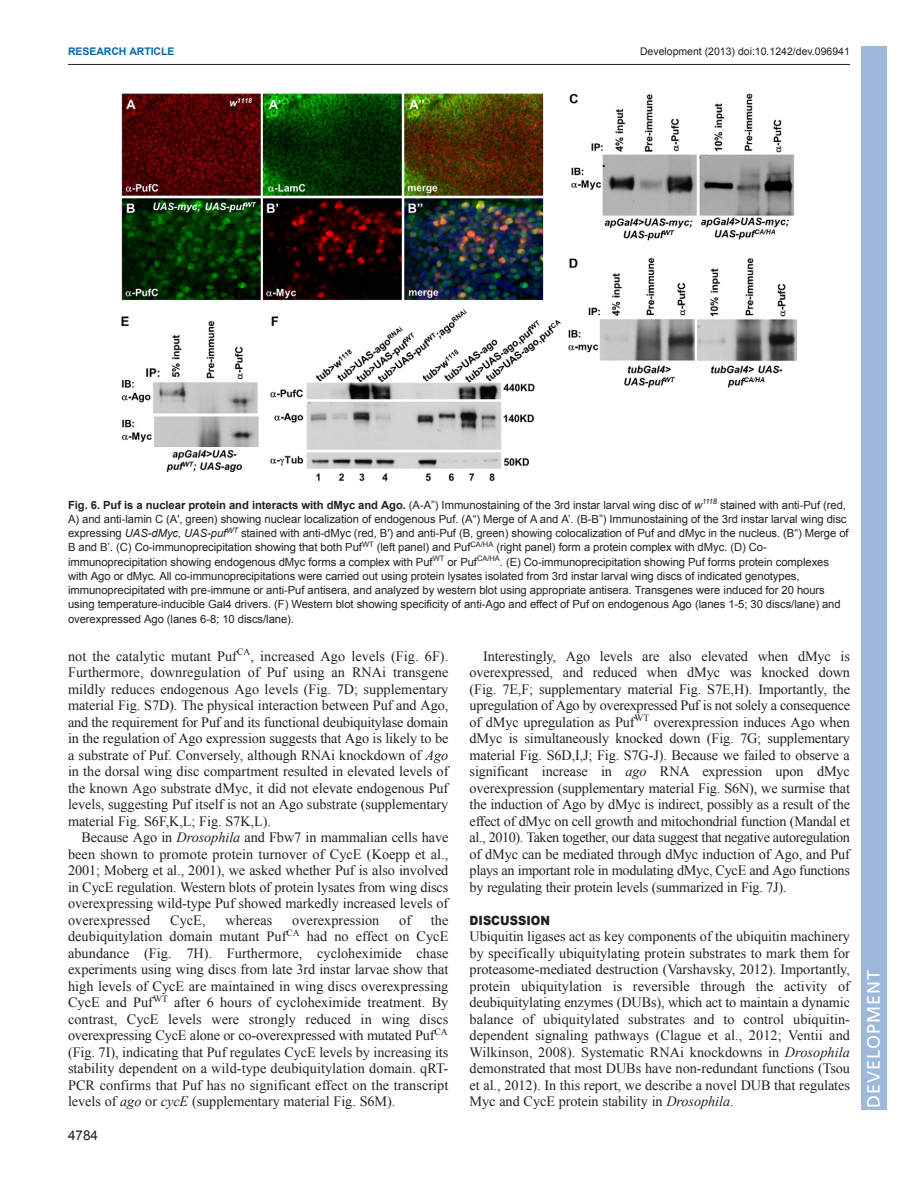
<style>
.page{position:relative;width:918px;height:1188px;background:#fff}
.page>*{position:absolute;margin:0;border:0;box-sizing:border-box;transform-origin:0 0}
.t1{font:18px "Frutiger LT Std";letter-spacing:.055em;color:#fff}
.t2{font:14.25px/16.5px "Times New Roman";letter-spacing:-.005em;color:#231f20;text-align:justify}
.t3{font:13.5px "Arial";color:#231f20}
.t4{font:900 12.75px "Arial";color:#231f20;scale:.9 1}
.t5{font:11.25px/14.2px "Arial";letter-spacing:-.005em;color:#231f20}
.t6{font:10.5px "Arial";color:#231f20}
.t7{font:700 10.5px "Arial";letter-spacing:-.005em;color:#0166b3}
.s1{font-weight:700}
.s2{font-style:italic}
</style>
<div class="page">
<hr style="left:68px;top:64px;width:782px;height:1px;background:#231f20">
<img style="left:121px;top:93px;width:676px;height:389px">
<div style="left:861px;top:46px;width:25px;height:1064px;background:#9cb9db"></div>
<p class="t7" style="left:68px;top:45px;width:108px">RESEARCH ARTICLE</p>
<p class="t6" style="left:640px;top:45px;width:211px">Development (2013) doi:10.1242/dev.096941</p>
<p class="t5" style="left:68px;top:498px;width:782px"><span class="s1">Fig. 6. Puf is a nuclear protein and interacts with dMyc and Ago.</span> (A-A”) Immunostaining of the 3rd instar larval wing disc of <span class="s2">w</span><sup>1118</sup> stained with anti-Puf (red, A) and anti-lamin C (A′, green) showing nuclear localization of endogenous Puf. (A“) Merge of A and A’. (B-B”) Immunostaining of the 3rd instar larval wing disc expressing <span class="s2">UAS-dMyc, UAS-puf</span><sup>WT</sup> stained with anti-dMyc (red, B′) and anti-Puf (B, green) showing colocalization of Puf and dMyc in the nucleus. (B“) Merge of B and B’. (C) Co-immunoprecipitation showing that both Puf<sup>WT</sup> (left panel) and Puf<sup>CA/HA</sup> (right panel) form a protein complex with dMyc. (D) Co&shy;immunoprecipitation showing endogenous dMyc forms a complex with Puf<sup>WT</sup> or Puf<sup>CA/HA</sup>. (E) Co-immunoprecipitation showing Puf forms protein complexes with Ago or dMyc. All co-immunoprecipitations were carried out using protein lysates isolated from 3rd instar larval wing discs of indicated genotypes, immunoprecipitated with pre-immune or anti-Puf antisera, and analyzed by western blot using appropriate antisera. Transgenes were induced for 20 hours using temperature-inducible Gal4 drivers. (F) Western blot showing specificity of anti-Ago and effect of Puf on endogenous Ago (lanes 1-5; 30 discs/lane) and overexpressed Ago (lanes 6-8; 10 discs/lane).</p>
<p class="t2" style="left:68px;top:648px;width:382px">not the catalytic mutant Puf<sup>CA</sup>, increased Ago levels (Fig. 6F).<br>Furthermore, downregulation of Puf using an RNAi transgene mildly reduces endogenous Ago levels (Fig. 7D; supplementary material Fig. S7D). The physical interaction between Puf and Ago, and the requirement for Puf and its functional deubiquitylase domain in the regulation of Ago expression suggests that Ago is likely to be a substrate of Puf. Conversely, although RNAi knockdown of <span class="s2">Ago </span>in the dorsal wing disc compartment resulted in elevated levels of the known Ago substrate dMyc, it did not elevate endogenous Puf levels, suggesting Puf itself is not an Ago substrate (supplementary material Fig. S6F,K,L; Fig. S7K,L).</p>
<p class="t2" style="left:68px;top:829px;width:382px;text-indent:13px">Because Ago in <span class="s2">Drosophila</span> and Fbw7 in mammalian cells have been shown to promote protein turnover of CycE (Koepp et al., 2001; Moberg et al., 2001), we asked whether Puf is also involved in CycE regulation. Western blots of protein lysates from wing discs overexpressing wild-type Puf showed markedly increased levels of overexpressed</p>
<p class="t2" style="left:68px;top:912px;width:382px;text-indent:363px">the deubiquitylation domain mutant Puf<sup>CA</sup> had no effect on CycE abundance (Fig. 7H). Furthermore, cycloheximide chase experiments using wing discs from late 3rd instar larvae show that high levels of CycE are maintained in wing discs overexpressing CycE and Puf<sup>WT</sup> after 6 hours of cycloheximide treatment. By contrast, CycE levels were strongly reduced in wing discs overexpressing CycE alone or co-overexpressed with mutated Puf<sup>CA </sup>(Fig. 7I), indicating that Puf regulates CycE levels by increasing its stability dependent on a wild-type deubiquitylation domain. qRT-PCR confirms that Puf has no significant effect on the transcript levels of <span class="s2">ago</span> or <span class="s2">cycE</span> (supplementary material Fig. S6M).</p>
<p class="t2" style="left:170px;top:912px;width:37px">CycE,</p>
<p class="t2" style="left:225px;top:912px;width:49px">whereas</p>
<p class="t2" style="left:292px;top:912px;width:89px">overexpression</p>
<p class="t2" style="left:399px;top:912px;width:13px">of</p>
<p class="t3" style="left:68px;top:1128px;width:32px">4784</p>
<p class="t2" style="left:470px;top:648px;width:382px;text-indent:13px">Interestingly, Ago levels are also elevated when dMyc is overexpressed, and reduced when dMyc was knocked down (Fig. 7E,F; supplementary material Fig. S7E,H). Importantly, the upregulation of Ago by overexpressed Puf is not solely a consequence of dMyc upregulation as Puf<sup>WT</sup> overexpression induces Ago when dMyc is simultaneously knocked down (Fig. 7G; supplementary material Fig. S6D,I,J; Fig. S7G-J). Because we failed to observe a significant increase in <span class="s2">ago</span> RNA expression upon dMyc overexpression (supplementary material Fig. S6N), we surmise that the induction of Ago by dMyc is indirect, possibly as a result of the effect of dMyc on cell growth and mitochondrial function (Mandal et al., 2010). Taken together, our data suggest that negative autoregulation of dMyc can be mediated through dMyc induction of Ago, and Puf plays an important role in modulating dMyc, CycE and Ago functions by regulating their protein levels (summarized in Fig. 7J).</p>
<p class="t4" style="left:470px;top:911px;width:91px">DISCUSSION</p>
<p class="t2" style="left:470px;top:928px;width:382px">Ubiquitin ligases act as key components of the ubiquitin machinery by specifically ubiquitylating protein substrates to mark them for proteasome-mediated destruction (Varshavsky, 2012). Importantly, protein ubiquitylation is reversible through the activity of deubiquitylating enzymes (DUBs), which act to maintain a dynamic balance of ubiquitylated substrates and to control ubiquitin&shy;dependent signaling pathways (Clague et al., 2012; Ventii and Wilkinson, 2008). Systematic RNAi knockdowns in <span class="s2">Drosophila </span>demonstrated that most DUBs have non-redundant functions (Tsou et al., 2012). In this report, we describe a novel DUB that regulates Myc and CycE protein stability in <span class="s2">Drosophila</span>.</p>
<p class="t1" style="left:863px;top:1108px;width:140px;rotate:-90deg">DEVELOPMENT</p>
</div>
